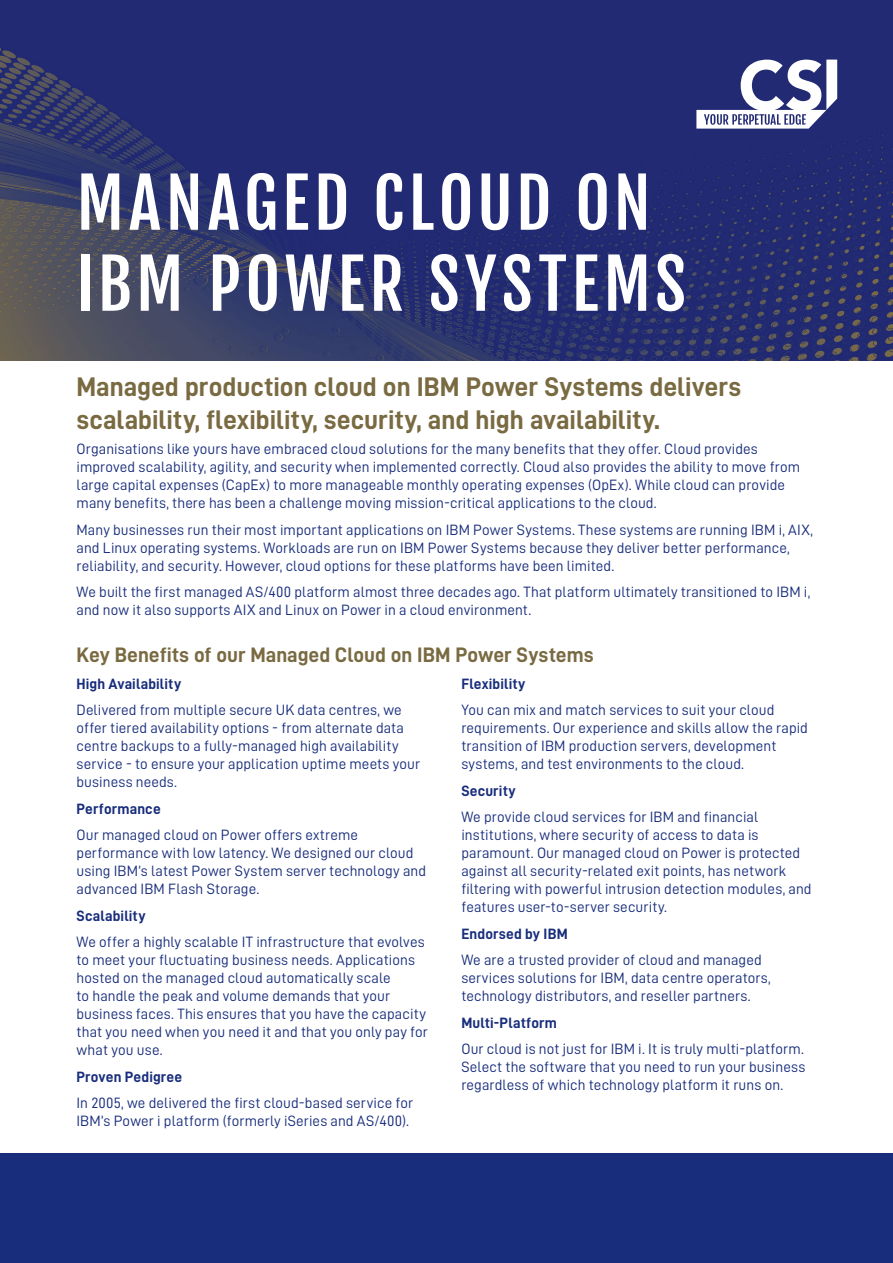
<style>
.page{position:relative;width:893px;height:1263px;background:#fff}
.page>*{position:absolute;margin:0;border:0;box-sizing:border-box;transform-origin:0 0}
.Heading{font:67.5px/81px "Fjalla One";letter-spacing:.065em;color:#fff}
.intro_text{font:27px/32.4px "D DIN Bold";color:#796a41}
.Bold_text_large___blue{font:21px "D DIN Bold";color:#796a41}
.Body_copy___blue{font:15px/18px "D DIN";letter-spacing:.005em;color:#182d7c}
.Body_copy___blue-2{font:15px "D DIN Bold";letter-spacing:.01em;color:#182d7c}
</style>
<div class="page">
<img style="left:0;top:0;width:893px;height:361px">
<div style="left:0;top:1153px;width:893px;height:110px;background:#182d7c"></div>
<svg style="left:696px;top:60px;width:141px;height:69px"></svg>
<p class="Heading" style="left:77px;top:163px;width:611px">MANAGED CLOUD ON<br>IBM POWER SYSTEMS</p>
<p class="intro_text" style="left:77px;top:370px;width:666px">Managed production cloud on IBM Power Systems delivers scalability, flexibility, security, and high availability.</p>
<p class="Body_copy___blue" style="left:77px;top:440px;width:725px">Organisations like yours have embraced cloud solutions for the many benefits that they offer. Cloud provides improved scalability, agility, and security when implemented correctly. Cloud also provides the ability to move from large capital expenses (CapEx) to more manageable monthly operating expenses (OpEx). While cloud can provide many benefits, there has been a challenge moving mission-critical applications to the cloud.</p>
<p class="Body_copy___blue" style="left:77px;top:520px;width:738px">Many businesses run their most important applications on IBM Power Systems. These systems are running IBM i, AIX, and Linux operating systems. Workloads are run on IBM Power Systems because they deliver better performance, reliability, and security. However, cloud options for these platforms have been limited.</p>
<p class="Body_copy___blue" style="left:77px;top:583px;width:735px">We built the first managed AS/400 platform almost three decades ago. That platform ultimately transitioned to IBM i, and now it also supports AIX and Linux on Power in a cloud environment.</p>
<p class="Bold_text_large___blue" style="left:77px;top:643px;width:519px">Key Benefits of our Managed Cloud on IBM Power Systems</p>
<p class="Body_copy___blue-2" style="left:461px;top:675px;width:66px">Flexibility</p>
<p class="Body_copy___blue" style="left:461px;top:701px;width:348px">You can mix and match services to suit your cloud requirements. Our experience and skills allow the rapid transition of IBM production servers, development systems, and test environments to the cloud.</p>
<p class="Body_copy___blue-2" style="left:461px;top:782px;width:56px">Security</p>
<p class="Body_copy___blue" style="left:461px;top:808px;width:352px">We provide cloud services for IBM and financial institutions, where security of access to data is paramount. Our managed cloud on Power is protected against all security-related exit points, has network filtering with powerful intrusion detection modules, and features user-to-server security.</p>
<p class="Body_copy___blue-2" style="left:461px;top:925px;width:108px">Endorsed by IBM</p>
<p class="Body_copy___blue" style="left:461px;top:951px;width:311px">We are a trusted provider of cloud and managed services solutions for IBM, data centre operators, technology distributors, and reseller partners.</p>
<p class="Body_copy___blue-2" style="left:461px;top:1014px;width:97px">Multi-Platform</p>
<p class="Body_copy___blue" style="left:461px;top:1040px;width:345px;text-align:justify">Our cloud is not just for IBM i. It is truly multi-platform.<br>Select the software that you need to run your business regardless of which technology platform it runs on.</p>
<p class="Body_copy___blue-2" style="left:77px;top:675px;width:106px">High Availability</p>
<p class="Body_copy___blue" style="left:77px;top:701px;width:345px">Delivered from multiple secure UK data centres, we offer tiered availability options - from alternate data centre backups to a fully-managed high availability service - to ensure your application uptime meets your business needs.</p>
<p class="Body_copy___blue-2" style="left:77px;top:800px;width:86px">Performance</p>
<p class="Body_copy___blue" style="left:77px;top:826px;width:351px">Our managed cloud on Power offers extreme performance with low latency. We designed our cloud using IBM’s latest Power System server technology and advanced IBM Flash Storage.</p>
<p class="Body_copy___blue-2" style="left:77px;top:907px;width:71px">Scalability</p>
<p class="Body_copy___blue" style="left:77px;top:933px;width:353px">We offer a highly scalable IT infrastructure that evolves to meet your fluctuating business needs. Applications hosted on the managed cloud automatically scale<br>to handle the peak and volume demands that your business faces. This ensures that you have the capacity that you need when you need it and that you only pay for what you use.</p>
<p class="Body_copy___blue-2" style="left:77px;top:1068px;width:107px">Proven Pedigree</p>
<p class="Body_copy___blue" style="left:77px;top:1094px;width:338px">In 2005, we delivered the first cloud-based service for<br>IBM’s Power i platform (formerly iSeries and AS/400).</p>
</div>
